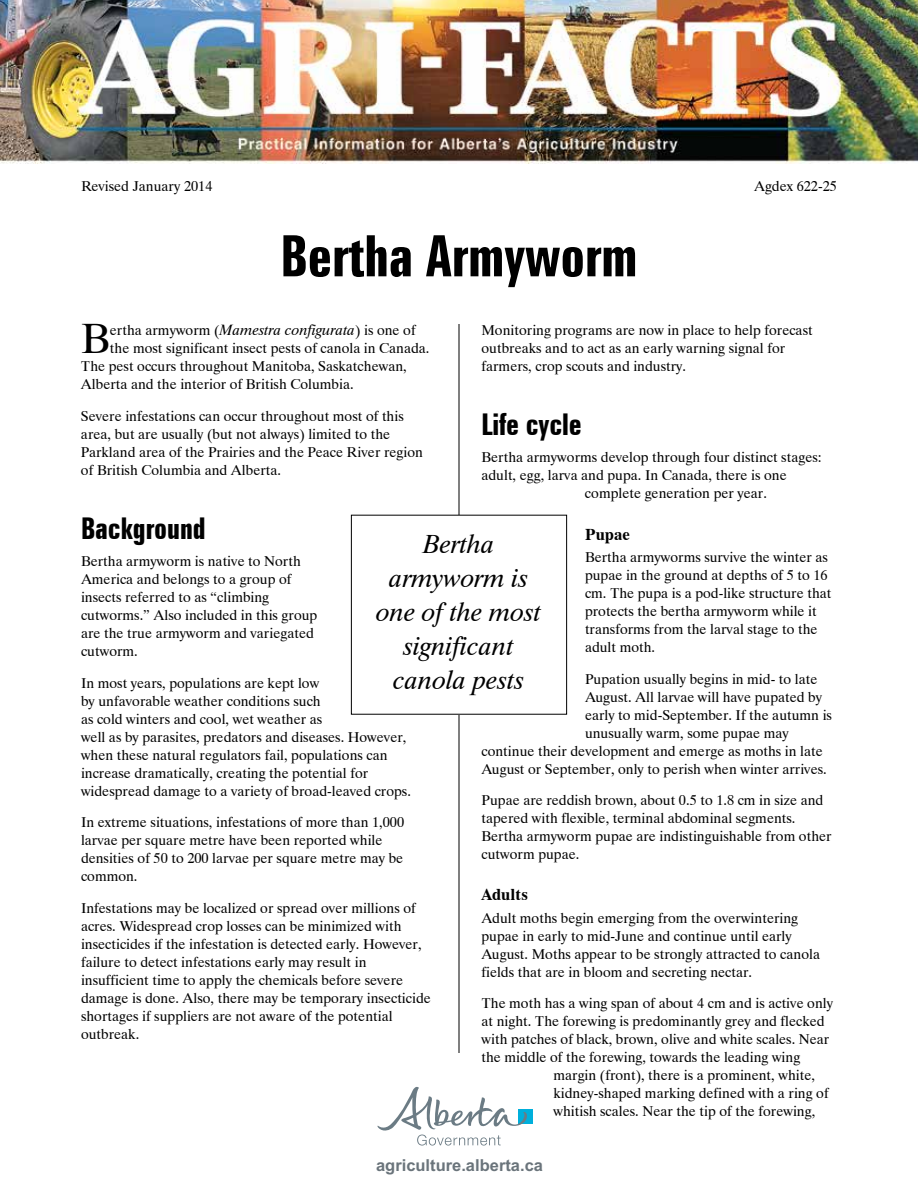
<style>
.page{position:relative;width:918px;height:1188px;background:#fff}
.page>*{position:absolute;margin:0;border:0;box-sizing:border-box;transform-origin:0 0}
.t1{font:700 extra-condensed 57px "Zurich BT";color:#000}
.t2{font:42.45px "Dutch 801 BT";color:#000}
.t3{font:700 extra-condensed 30px "Zurich BT";color:#000}
.t4{font:italic 26.25px/33.8px "Dutch 801 BT";color:#000;text-align:center}
.t5{font:700 16.5px "Arial";color:#6a747b}
.t6{font:700 16.5px "Dutch 801 BT";color:#000}
.t7{font:14.25px/18px "Dutch 801 BT";color:#000}
.s1{font-style:italic;font-size:15px}
</style>
<div class="page">
<hr style="left:459px;top:324px;width:1px;height:729px;background:#000">
<div style="left:351px;top:515px;width:216px;height:200px;border:1px solid #000"></div>
<img style="left:0;top:0;width:918px;height:163px">
<div style="left:519px;top:1109px;width:14px;height:14px;background:#00afdb"></div>
<svg style="left:377px;top:1087px;width:150px;height:59px"></svg>
<p class="t7" style="left:81px;top:177px;width:133px">Revised January 2014</p>
<p class="t7" style="left:754px;top:177px;width:84px">Agdex 622-25</p>
<h1 class="t1" style="left:281px;top:224px;width:358px">Bertha Armyworm</h1>
<h2 class="t2" style="left:81px;top:313px;width:30px">B</h2>
<p class="t7" style="left:110px;top:321px;width:307px">ertha armyworm (<span class="s1">Mamestra configurata</span>) is one of</p>
<p class="t7" style="left:481px;top:321px;width:333px">Monitoring programs are now in place to help forecast outbreaks and to act as an early warning signal for farmers, crop scouts and industry.</p>
<h3 class="t3" style="left:482px;top:408px;width:102px">Life cycle</h3>
<p class="t7" style="left:482px;top:448px;width:342px">Bertha armyworms develop through four distinct stages:</p>
<p class="t7" style="left:482px;top:466px;width:307px">adult, egg, larva and pupa. In Canada, there is one</p>
<p class="t7" style="left:585px;top:484px;width:183px">complete generation per year.</p>
<p class="t6" style="left:585px;top:524px;width:46px">Pupae</p>
<p class="t7" style="left:585px;top:548px;width:248px">Bertha armyworms survive the winter as pupae in the ground at depths of 5 to 16 cm. The pupa is a pod-like structure that protects the bertha armyworm while it transforms from the larval stage to the adult moth.</p>
<p class="t7" style="left:585px;top:670px;width:234px">Pupation usually begins in mid- to late</p>
<p class="t7" style="left:585px;top:688px;width:239px">August. All larvae will have pupated by</p>
<p class="t7" style="left:585px;top:706px;width:249px">early to mid-September. If the autumn is</p>
<p class="t7" style="left:585px;top:724px;width:205px">unusually warm, some pupae may</p>
<p class="t7" style="left:482px;top:742px;width:343px">continue their development and emerge as moths in late</p>
<p class="t7" style="left:482px;top:760px;width:347px">August or September, only to perish when winter arrives.</p>
<p class="t7" style="left:482px;top:791px;width:352px">Pupae are reddish brown, about 0.5 to 1.8 cm in size and tapered with flexible, terminal abdominal segments.<br>Bertha armyworm pupae are indistinguishable from other cutworm pupae.</p>
<p class="t6" style="left:482px;top:885px;width:48px">Adults</p>
<p class="t7" style="left:482px;top:909px;width:340px">Adult moths begin emerging from the overwintering pupae in early to mid-June and continue until early August. Moths appear to be strongly attracted to canola fields that are in bloom and secreting nectar.</p>
<p class="t7" style="left:482px;top:994px;width:353px">The moth has a wing span of about 4 cm and is active only</p>
<p class="t7" style="left:482px;top:1012px;width:345px">at night. The forewing is predominantly grey and flecked</p>
<p class="t7" style="left:482px;top:1030px;width:349px">with patches of black, brown, olive and white scales. Near</p>
<p class="t7" style="left:482px;top:1048px;width:320px">the middle of the forewing, towards the leading wing</p>
<p class="t7" style="left:554px;top:1066px;width:263px">margin (front), there is a prominent, white,</p>
<p class="t7" style="left:554px;top:1084px;width:277px">kidney-shaped marking defined with a ring of</p>
<p class="t7" style="left:554px;top:1102px;width:263px">whitish scales. Near the tip of the forewing,</p>
<p class="t5" style="left:376px;top:1160px;width:168px">agriculture.alberta.ca</p>
<p class="t7" style="left:110px;top:339px;width:321px">the most significant insect pests of canola in Canada.</p>
<p class="t7" style="left:81px;top:357px;width:327px">The pest occurs throughout Manitoba, Saskatchewan,</p>
<p class="t7" style="left:81px;top:375px;width:274px">Alberta and the interior of British Columbia.</p>
<p class="t7" style="left:81px;top:407px;width:343px">Severe infestations can occur throughout most of this area, but are usually (but not always) limited to the Parkland area of the Prairies and the Peace River region of British Columbia and Alberta.</p>
<h3 class="t3" style="left:81px;top:512px;width:126px">Background</h3>
<p class="t7" style="left:81px;top:552px;width:238px">Bertha armyworm is native to North<br>America and belongs to a group of insects referred to as “climbing cutworms.” Also included in this group are the true armyworm and variegated cutworm.</p>
<p class="t7" style="left:81px;top:674px;width:331px">In most years, populations are kept low<br>by unfavorable weather conditions such<br>as cold winters and cool, wet weather as<br>well as by parasites, predators and diseases. However, when these natural regulators fail, populations can increase dramatically, creating the potential for widespread damage to a variety of broad-leaved crops.</p>
<p class="t7" style="left:81px;top:813px;width:325px">In extreme situations, infestations of more than 1,000 larvae per square metre have been reported while densities of 50 to 200 larvae per square metre may be common.</p>
<p class="t7" style="left:81px;top:899px;width:351px">Infestations may be localized or spread over millions of acres. Widespread crop losses can be minimized with insecticides if the infestation is detected early. However, failure to detect infestations early may result in insufficient time to apply the chemicals before severe damage is done. Also, there may be temporary insecticide shortages if suppliers are not aware of the potential outbreak.</p>
<h3 class="t4" style="left:376px;top:527px;width:167px">Bertha armyworm is one of the most significant canola pests</h3>
</div>
